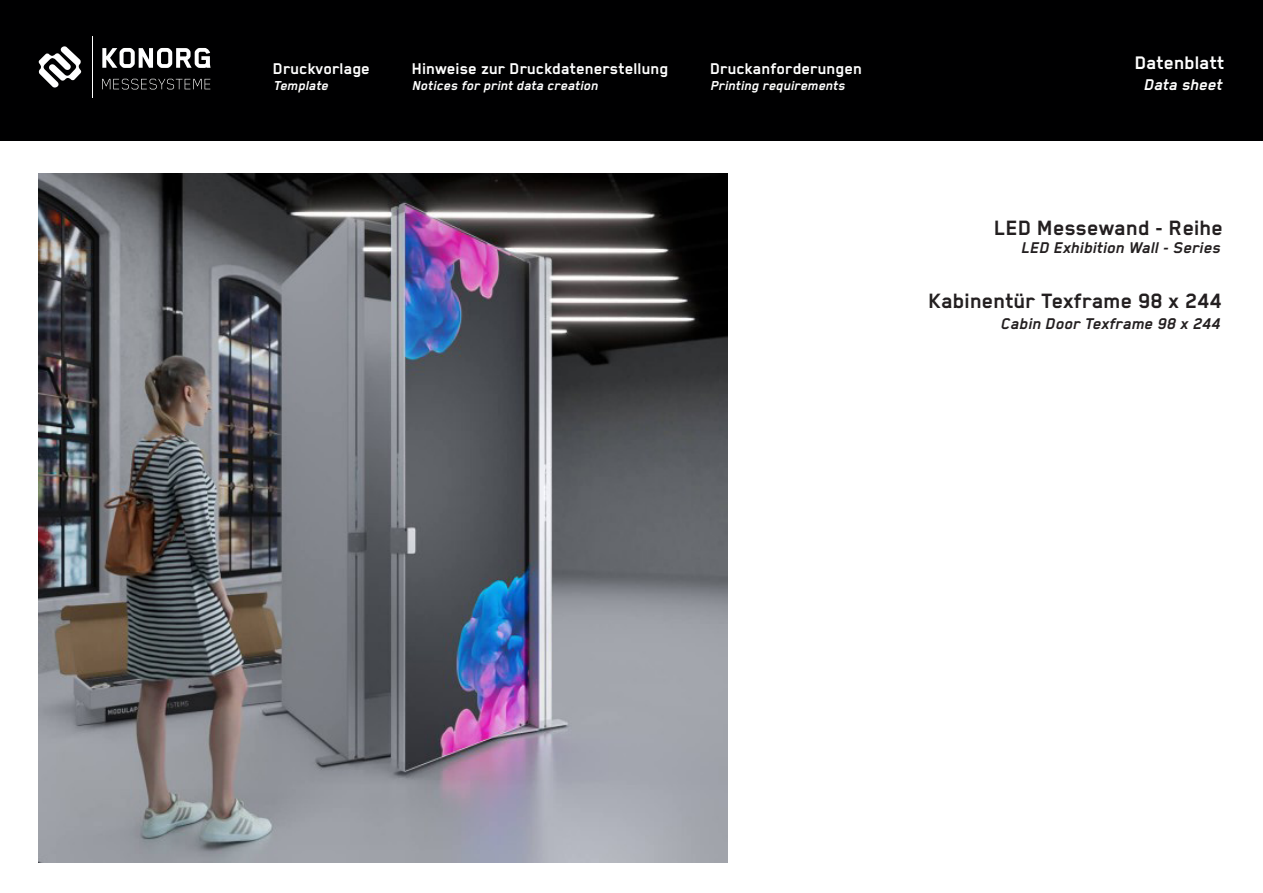
<style>
.page{position:relative;width:1263px;height:893px;background:#fff}
.page>*{position:absolute;margin:0;border:0;box-sizing:border-box;transform-origin:0 0}
.t1{font:700 24px "Blender Pro";color:#231f20}
.t2{font:700 21px "Blender Pro";color:#fff}
.t3{font:700 18px "Blender Pro";color:#fff}
.t4{font:italic 700 18px "Blender Pro";color:#231f20}
.t5{font:italic 700 18px "Blender Pro";color:#fff}
.t6{font:italic 700 15px "Blender Pro";color:#fff}
</style>
<div class="page">
<div style="left:0;top:0;width:1263px;height:140px;background:#000001"></div>
<svg style="left:38px;top:46px;width:44px;height:42px"></svg>
<svg style="left:102px;top:48px;width:109px;height:20px"></svg>
<svg style="left:102px;top:79px;width:108px;height:10px"></svg>
<hr style="left:92px;top:36px;width:1px;height:62px;background:#fff">
<img style="left:39px;top:173px;width:689px;height:689px">
<p class="t3" style="left:273px;top:59px;width:99px">Druckvorlage</p>
<p class="t6" style="left:273px;top:77px;width:57px">Template</p>
<p class="t3" style="left:412px;top:59px;width:258px">Hinweise zur Druckdatenerstellung</p>
<p class="t6" style="left:412px;top:77px;width:188px">Notices for print data creation</p>
<p class="t3" style="left:710px;top:59px;width:153px">Druckanforderungen</p>
<p class="t6" style="left:710px;top:77px;width:136px">Printing requirements</p>
<p class="t2" style="left:1135px;top:51px;width:91px">Datenblatt</p>
<p class="t5" style="left:1144px;top:74px;width:80px">Data sheet</p>
<p class="t1" style="left:994px;top:214px;width:230px">LED Messewand - Reihe</p>
<p class="t4" style="left:1021px;top:238px;width:201px">LED Exhibition Wall - Series</p>
<p class="t1" style="left:929px;top:288px;width:295px">Kabinentür Texframe 98 x 244</p>
<p class="t4" style="left:1000px;top:313px;width:221px">Cabin Door Texframe 98 x 244</p>
</div>
